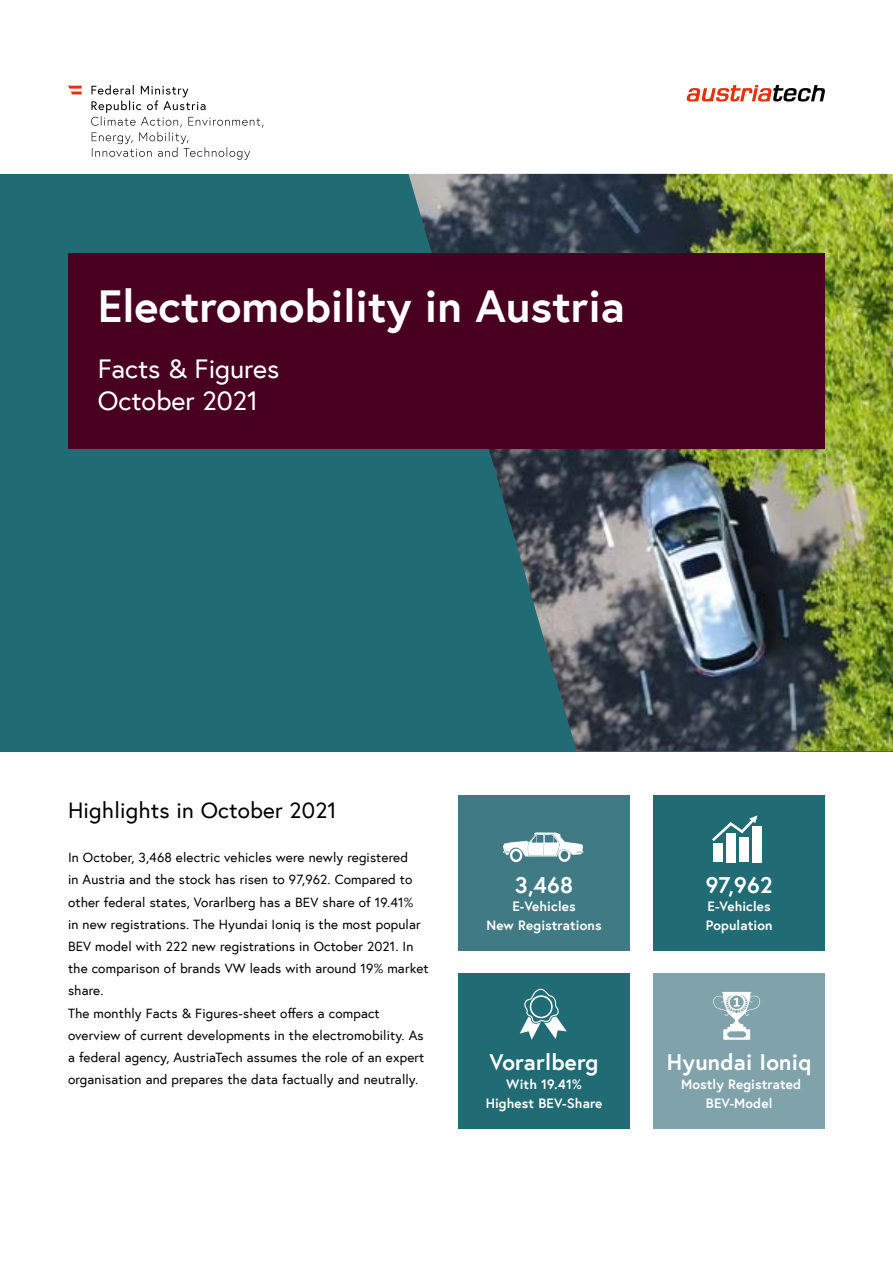
<style>
.page{position:relative;width:893px;height:1263px;background:#fff}
.page>*{position:absolute;margin:0;border:0;box-sizing:border-box;transform-origin:0 0}
.Titel{font:700 45px "Europa Austria";color:#fff}
.Untertitel{font:27px/32.4px "Europa Austria";color:#fff}
.P_Highlight_Box{font:700 22.5px "Europa Austria";letter-spacing:.01em;color:#fff}
.t1{font:22.5px "Europa Austria";letter-spacing:.01em;color:#000}
.t2{font:13.5px/22.2px "Europa Austria";letter-spacing:.01em;color:#000}
.P_Highlight_Box-2{font:700 13.5px/18.8px "Europa Austria";letter-spacing:.01em;color:#fff;text-align:center}
</style>
<div class="page">
<div style="left:0;top:174px;width:893px;height:577px;background:#216b75"></div>
<img style="left:408px;top:174px;width:485px;height:577px">
<svg style="left:686px;top:85px;width:139px;height:17px"></svg>
<div style="left:458px;top:973px;width:172px;height:155px;background:#216b75"></div>
<div style="left:653px;top:795px;width:172px;height:156px;background:#216b75"></div>
<div style="left:653px;top:973px;width:172px;height:155px;background:#80a3ab"></div>
<div style="left:458px;top:795px;width:172px;height:156px;background:#407b85"></div>
<svg style="left:503px;top:832px;width:81px;height:30px"></svg>
<svg style="left:713px;top:992px;width:48px;height:48px"></svg>
<div style="left:713px;top:844px;width:9px;height:18px;background:#fff"></div>
<div style="left:726px;top:833px;width:9px;height:29px;background:#fff"></div>
<div style="left:739px;top:837px;width:9px;height:25px;background:#fff"></div>
<div style="left:752px;top:826px;width:9px;height:36px;background:#fff"></div>
<svg style="left:712px;top:815px;width:45px;height:26px"></svg>
<svg style="left:520px;top:988px;width:47px;height:52px"></svg>
<svg style="left:91px;top:85px;width:173px;height:75px"></svg>
<svg style="left:68px;top:86px;width:14px;height:8px"></svg>
<div style="left:68px;top:253px;width:757px;height:196px;background:#490020"></div>
<h1 class="Titel" style="left:98px;top:276px;width:529px">Electromobility in Austria</h1>
<p class="Untertitel" style="left:98px;top:352px;width:183px">Facts &amp; Figures<br>October 2021</p>
<h2 class="t1" style="left:68px;top:795px;width:270px">Highlights in October 2021</h2>
<p class="t2" style="left:68px;top:846px;width:362px">In October, 3,468 electric vehicles were newly registered<br>in Austria and the stock has risen to 97,962. Compared to other federal states, Vorarlberg has a BEV share of 19.41%<br>in new registrations. The Hyundai Ioniq is the most popular BEV model with 222 new registrations in October 2021. In the comparison of brands VW leads with around 19% market share.</p>
<p class="t2" style="left:68px;top:1001px;width:358px">The monthly Facts &amp; Figures-sheet offers a compact overview of current developments in the electromobility. As a federal agency, AustriaTech assumes the role of an expert organisation and prepares the data factually and neutrally.</p>
<p class="P_Highlight_Box" style="left:515px;top:869px;width:60px">3,468</p>
<p class="P_Highlight_Box-2" style="left:486px;top:897px;width:117px">E-Vehicles<br>New Registrations</p>
<p class="P_Highlight_Box" style="left:490px;top:1047px;width:110px">Vorarlberg</p>
<p class="P_Highlight_Box-2" style="left:486px;top:1074px;width:118px">With 19.41%<br>Highest BEV-Share</p>
<p class="P_Highlight_Box" style="left:706px;top:869px;width:68px">97,962</p>
<p class="P_Highlight_Box-2" style="left:706px;top:897px;width:68px;text-align:left">E-Vehicles<br>Population</p>
<p class="P_Highlight_Box" style="left:667px;top:1047px;width:146px">Hyundai Ioniq</p>
<p class="P_Highlight_Box-2" style="left:681px;top:1074px;width:122px">Mostly Registrated<br>BEV-Model</p>
</div>
